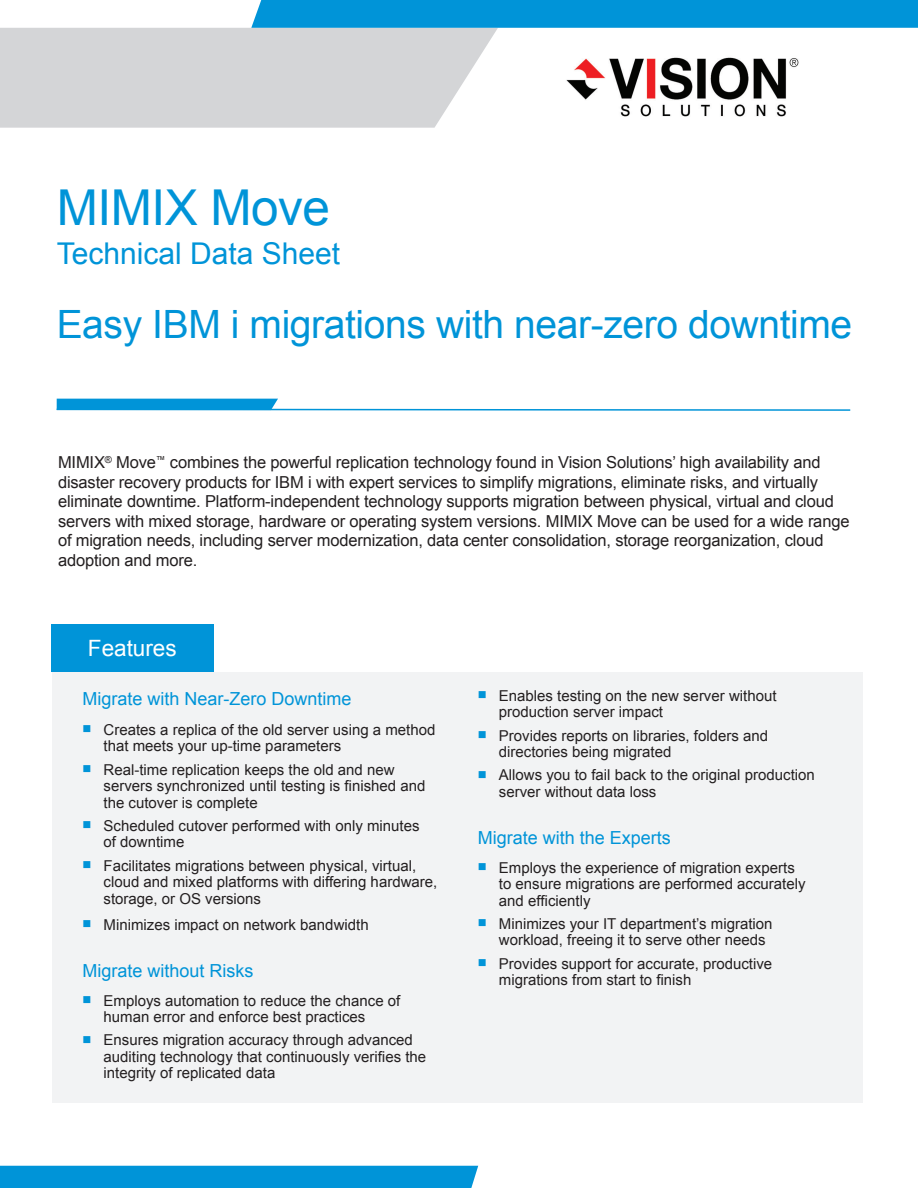
<style>
.page{position:relative;width:918px;height:1188px;background:#fff}
.page>*{position:absolute;margin:0;border:0;box-sizing:border-box;transform-origin:0 0}
.t1{font:49.5px "Arial";letter-spacing:-.01em;color:#0094d8}
.t2{font:39px "Arial";letter-spacing:-.01em;color:#0094d8}
.t3{font:30px "Arial";color:#0094d8}
.t4{font:22.5px "Arial";color:#fff}
.t5{font:18px "Arial";color:#0094d8}
.t6{font:16.5px/19.5px "Arial";letter-spacing:-.01em;color:#231f20}
.t7{font:15px/16.5px "Arial";color:#231f20}
.s1{color:#0094d8}
</style>
<div class="page">
<div style="left:53px;top:672px;width:810px;height:431px;background:#f2f3f4"></div>
<img style="left:566px;top:57px;width:233px;height:60px">
<div style="left:0;top:28px;width:498px;height:100px;background:#d4d5d7"></div>
<div style="left:251px;top:0;width:667px;height:28px;background:#0094d8"></div>
<svg style="left:56px;top:399px;width:795px;height:12px"></svg>
<div style="left:0;top:1166px;width:478px;height:22px;background:#0094d8"></div>
<div style="left:52px;top:624px;width:162px;height:47px;background:#0094d8"></div>
<p class="t1" style="left:57px;top:175px;width:275px">MIMIX Move</p>
<p class="t3" style="left:57px;top:234px;width:285px">Technical Data Sheet</p>
<p class="t2" style="left:57px;top:299px;width:797px">Easy IBM i migrations with near-zero downtime</p>
<p class="t6" style="left:58px;top:453px;width:793px">MIMIX<sup>®</sup> Move<sup>™</sup> combines the powerful replication technology found in Vision Solutions’ high availability and disaster recovery products for IBM i with expert services to simplify migrations, eliminate risks, and virtually eliminate downtime. Platform-independent technology supports migration between physical, virtual and cloud servers with mixed storage, hardware or operating system versions. MIMIX Move can be used for a wide range of migration needs, including server modernization, data center consolidation, storage reorganization, cloud adoption and more.</p>
<p class="t4" style="left:88px;top:633px;width:90px">Features</p>
<p class="t5" style="left:83px;top:687px;width:271px">Migrate with Near-Zero Downtime</p>
<p class="t7" style="left:104px;top:721px;width:333px;text-indent:-21px"><span class="s1">■</span> Creates a replica of the old server using a method that meets your up-time parameters</p>
<p class="t7" style="left:104px;top:761px;width:323px;text-indent:-21px"><span class="s1">■</span> Real-time replication keeps the old and new servers synchronized until testing is finished and the cutover is complete</p>
<p class="t7" style="left:104px;top:817px;width:317px;text-indent:-21px"><span class="s1">■</span> Scheduled cutover performed with only minutes of downtime</p>
<p class="t7" style="left:104px;top:857px;width:335px;text-indent:-21px"><span class="s1">■</span> Facilitates migrations between physical, virtual, cloud and mixed platforms with differing hardware, storage, or OS versions</p>
<p class="t7" style="left:83px;top:916px;width:288px"><span class="s1">■</span> Minimizes impact on network bandwidth</p>
<p class="t5" style="left:83px;top:959px;width:173px">Migrate without Risks</p>
<p class="t7" style="left:104px;top:992px;width:298px;text-indent:-21px"><span class="s1">■</span> Employs automation to reduce the chance of human error and enforce best practices</p>
<p class="t7" style="left:104px;top:1032px;width:324px;text-indent:-21px"><span class="s1">■</span> Ensures migration accuracy through advanced auditing technology that continuously verifies the integrity of replicated data</p>
<p class="t7" style="left:499px;top:688px;width:279px;text-indent:-21px"><span class="s1">■</span> Enables testing on the new server without production server impact</p>
<p class="t7" style="left:499px;top:727px;width:271px;text-indent:-21px"><span class="s1">■</span> Provides reports on libraries, folders and directories being migrated</p>
<p class="t7" style="left:499px;top:767px;width:317px;text-indent:-21px"><span class="s1">■</span> Allows you to fail back to the original production server without data loss</p>
<p class="t5" style="left:478px;top:826px;width:195px">Migrate with the Experts</p>
<p class="t7" style="left:499px;top:859px;width:308px;text-indent:-21px"><span class="s1">■</span> Employs the experience of migration experts to ensure migrations are performed accurately and efficiently</p>
<p class="t7" style="left:499px;top:916px;width:275px;text-indent:-21px"><span class="s1">■</span> Minimizes your IT department’s migration workload, freeing it to serve other needs</p>
<p class="t7" style="left:499px;top:955px;width:275px;text-indent:-21px"><span class="s1">■</span> Provides support for accurate, productive migrations from start to finish</p>
</div>
